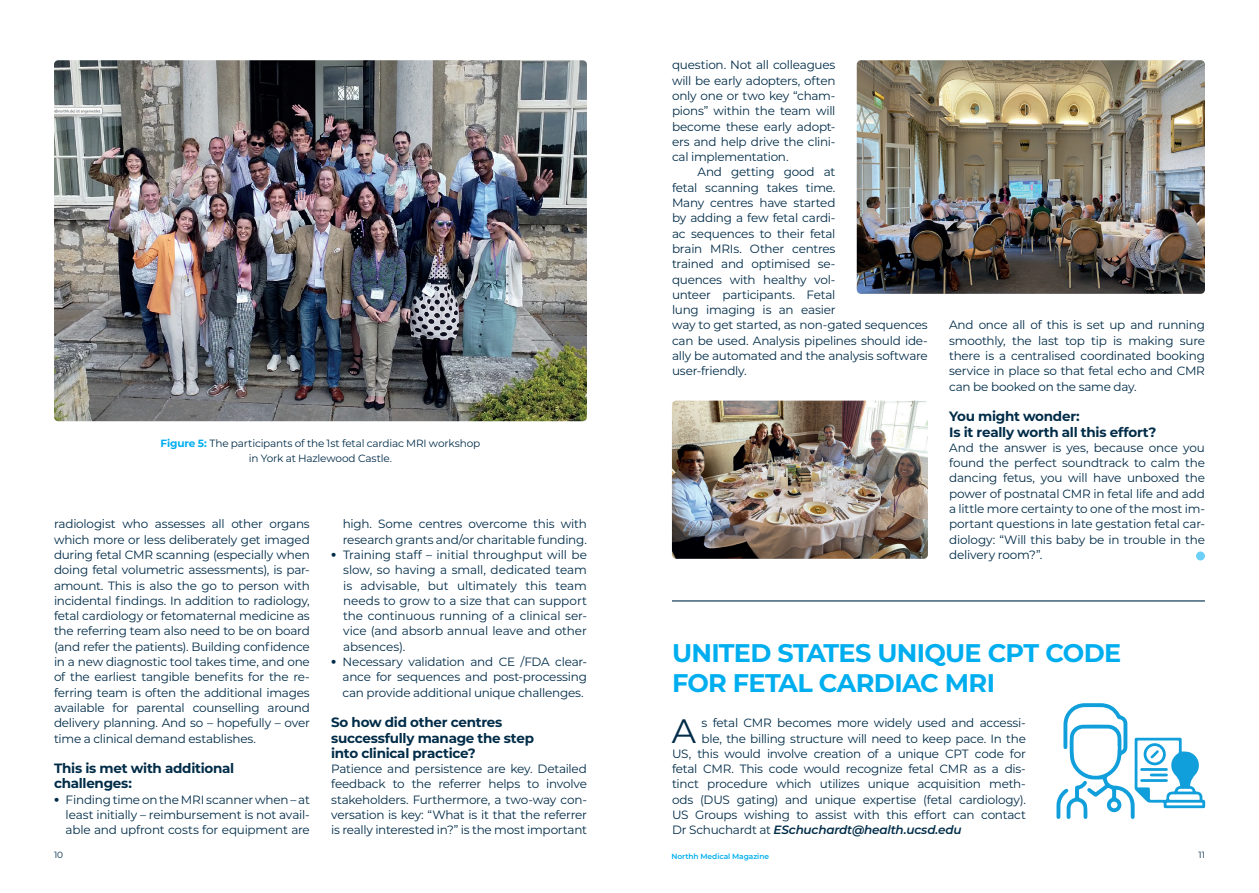
<style>
.page{position:relative;width:1259px;height:893px;background:#fff}
.page>*{position:absolute;margin:0;border:0;box-sizing:border-box;transform-origin:0 0}
.t1{font:33.9px "Montserrat";color:#002c48}
.t2{font:700 25.5px/30px "Montserrat";letter-spacing:-.025em;color:#00aeef}
.t3{font:700 13.5px/15.3px "Montserrat";letter-spacing:-.02em;color:#002c48}
.t4{font:12px/15.3px "Montserrat";letter-spacing:-.02em;color:#002c48;text-align:justify}
.t5{font:italic 600 12px "Montserrat";letter-spacing:-.015em;color:#002c48}
.t6{font:10.5px/15px "Montserrat";letter-spacing:-.015em;color:#002c48;text-align:center}
.t7{font:9px "Montserrat";color:#002c48}
.t8{font:600 7.5px "Montserrat";letter-spacing:-.005em;color:#00aeef}
.s1{font-weight:700;color:#00aeef}
.s2{font-weight:900}
.s3{font-weight:400;font-style:normal}
</style>
<div class="page">
<svg style="left:1056px;top:703px;width:149px;height:116px"></svg>
<img style="left:54px;top:60px;width:533px;height:361px">
<div style="left:1196px;top:551px;width:9px;height:9px;background:#6bcff6;border-radius:50%"></div>
<hr style="left:672px;top:600px;width:533px;height:1px;background:#002c48">
<img style="left:856px;top:60px;width:349px;height:234px">
<img style="left:672px;top:401px;width:256px;height:158px">
<p class="t6" style="left:161px;top:435px;width:321px"><span class="s1">Figure 5:</span> The participants of the 1st fetal cardiac MRI workshop in York at Hazlewood Castle.</p>
<p class="t4" style="left:54px;top:516px;width:257px">radiologist who assesses all other organs which more or less deliberately get imaged during fetal CMR scanning (especially when doing fetal volumetric assessments), is par&shy;amount. This is also the go to person with incidental findings. In addition to radiology, fetal cardiology or fetomaternal medicine as the referring team also need to be on board (and refer the patients). Building confidence in a new diagnostic tool takes time, and one of the earliest tangible benefits for the re&shy;ferring team is often the additional images available for parental counselling around delivery planning. And so – hopefully – over time a clinical demand establishes.</p>
<p class="t3" style="left:54px;top:760px;width:182px">This is met with additional challenges:</p>
<p class="t4" style="left:66px;top:791px;width:246px;text-indent:-12px"><span class="s2">•</span> Finding time on the MRI scanner when – at least initially – reimbursement is not avail&shy;able and upfront costs for equipment are</p>
<p class="t4" style="left:343px;top:516px;width:246px">high. Some centres overcome this with research grants and/or charitable funding.</p>
<p class="t4" style="left:343px;top:547px;width:245px;text-indent:-12px"><span class="s2">•</span> Training staff – initial throughput will be slow, so having a small, dedicated team is advisable, but ultimately this team needs to grow to a size that can support the continuous running of a clinical ser&shy;vice (and absorb annual leave and other absences).</p>
<p class="t4" style="left:342px;top:654px;width:246px;text-indent:-11px"><span class="s2">•</span> Necessary validation and CE /FDA clear&shy;ance for sequences and post-processing can provide additional unique challenges.</p>
<p class="t3" style="left:331px;top:714px;width:204px">So how did other centres successfully manage the step into clinical practice?</p>
<p class="t4" style="left:331px;top:761px;width:257px">Patience and persistence are key. Detailed feedback to the referrer helps to involve stakeholders. Furthermore, a two-way con&shy;versation is key: “What is it that the referrer is really interested in?” is the most important</p>
<p class="t4" style="left:672px;top:57px;width:165px">question. Not all colleagues will be early adopters, often only one or two key “cham&shy;pions” within the team will become these early adopt&shy;ers and help drive the clini&shy;cal implementation.</p>
<p class="t4" style="left:672px;top:164px;width:257px;text-align:left;text-indent:26px">And getting good at<br>fetal scanning takes time.<br>Many centres have started<br>by adding a few fetal cardi-<br>ac sequences to their fetal<br>brain MRIs. Other centres<br>trained and optimised se-<br>quences with healthy vol-<br>unteer participants. Fetal<br>lung imaging is an easier<br>way to get started, as non-gated sequences can be used. Analysis pipelines should ide&shy;ally be automated and the analysis software user-friendly.</p>
<p class="t4" style="left:949px;top:317px;width:257px">And once all of this is set up and running smoothly, the last top tip is making sure there is a centralised coordinated booking service in place so that fetal echo and CMR can be booked on the same day.</p>
<p class="t3" style="left:949px;top:408px;width:209px">You might wonder:<br>Is it really worth all this effort?</p>
<p class="t4" style="left:949px;top:439px;width:257px">And the answer is yes, because once you found the perfect soundtrack to calm the dancing fetus, you will have unboxed the power of postnatal CMR in fetal life and add a little more certainty to one of the most im&shy;portant questions in late gestation fetal car&shy;diology: “Will this baby be in trouble in the delivery room?”.</p>
<h2 class="t2" style="left:672px;top:637px;width:451px">UNITED STATES UNIQUE CPT CODE<br>FOR FETAL CARDIAC MRI</h2>
<h1 class="t1" style="left:672px;top:707px;width:26px">A</h1>
<p class="t4" style="left:701px;top:715px;width:326px">s fetal CMR becomes more widely used and accessi-</p>
<p class="t4" style="left:701px;top:730px;width:326px">ble, the billing structure will need to keep pace. In the</p>
<p class="t4" style="left:672px;top:745px;width:355px">US, this would involve creation of a unique CPT code for</p>
<p class="t4" style="left:672px;top:761px;width:355px">fetal CMR. This code would recognize fetal CMR as a dis-</p>
<p class="t4" style="left:672px;top:776px;width:355px">tinct procedure which utilizes unique acquisition meth-</p>
<p class="t4" style="left:672px;top:791px;width:355px">ods (DUS gating) and unique expertise (fetal cardiology).</p>
<p class="t4" style="left:672px;top:807px;width:355px">US Groups wishing to assist with this effort can contact</p>
<p class="t5" style="left:672px;top:822px;width:291px"><span class="s3">Dr Schuchardt at</span> ESchuchardt@health.ucsd.edu</p>
<p class="t7" style="left:54px;top:849px;width:11px">10</p>
<p class="t8" style="left:671px;top:851px;width:99px">Northh Medical Magazine</p>
<p class="t7" style="left:1198px;top:849px;width:8px">11</p>
</div>
